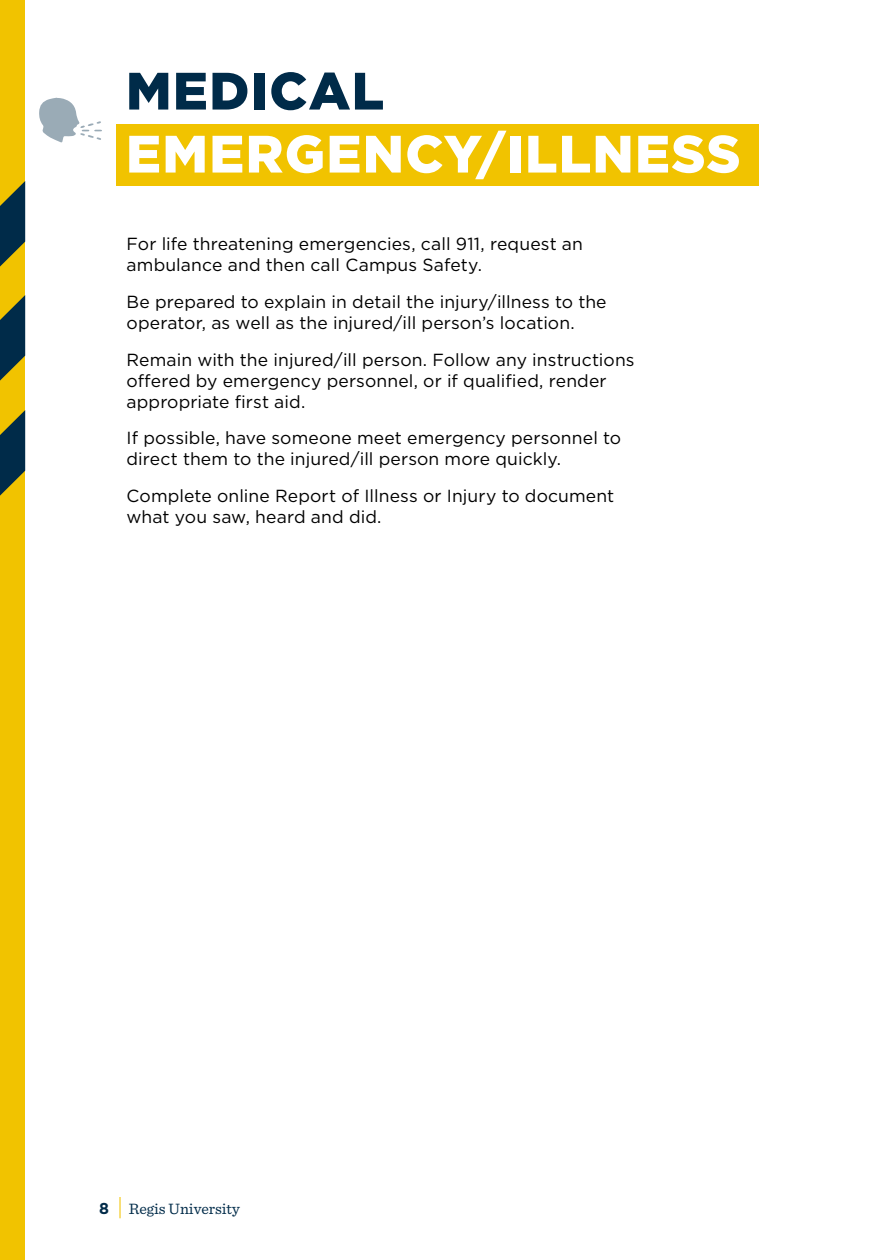
<style>
.page{position:relative;width:882px;height:1260px;background:#fff}
.page>*{position:absolute;margin:0;border:0;box-sizing:border-box;transform-origin:0 0}
.t1{font:900 52.5px "Gotham";letter-spacing:.025em;color:#fff}
.t2{font:900 52.5px "Gotham";letter-spacing:.025em;color:#002b49}
.t3{font:17.5px/21px "Gotham";letter-spacing:.005em;color:#000}
.t4{font:15.75px "Sentinel";color:#002b49}
.s1{font-family:"Gotham";font-weight:700}
</style>
<div class="page">
<div style="left:0;top:0;width:25px;height:1260px;background:#f1c300"></div>
<svg style="left:0;top:181px;width:25px;height:315px"></svg>
<hr style="left:119px;top:1197px;width:2px;height:21px;background:#f3c300">
<div style="left:116px;top:125px;width:642px;height:61px;background:#f1c300"></div>
<svg style="left:39px;top:98px;width:63px;height:45px"></svg>
<h1 class="t2" style="left:126px;top:55px;width:260px">MEDICAL</h1>
<h1 class="t1" style="left:126px;top:118px;width:616px">EMERGENCY/ILLNESS</h1>
<p class="t3" style="left:127px;top:233px;width:458px">For life threatening emergencies, call 911, request an ambulance and then call Campus Safety.</p>
<p class="t3" style="left:127px;top:291px;width:482px">Be prepared to explain in detail the injury/illness to the operator, as well as the injured/ill person’s location.</p>
<p class="t3" style="left:127px;top:349px;width:510px">Remain with the injured/ill person. Follow any instructions offered by emergency personnel, or if qualified, render appropriate first aid.</p>
<p class="t3" style="left:127px;top:427px;width:496px">If possible, have someone meet emergency personnel to direct them to the injured/ill person more quickly.</p>
<p class="t3" style="left:127px;top:485px;width:489px">Complete online Report of Illness or Injury to document what you saw, heard and did.</p>
<p class="t4" style="left:99px;top:1197px;width:142px"><span class="s1">8</span> Regis University</p>
</div>
